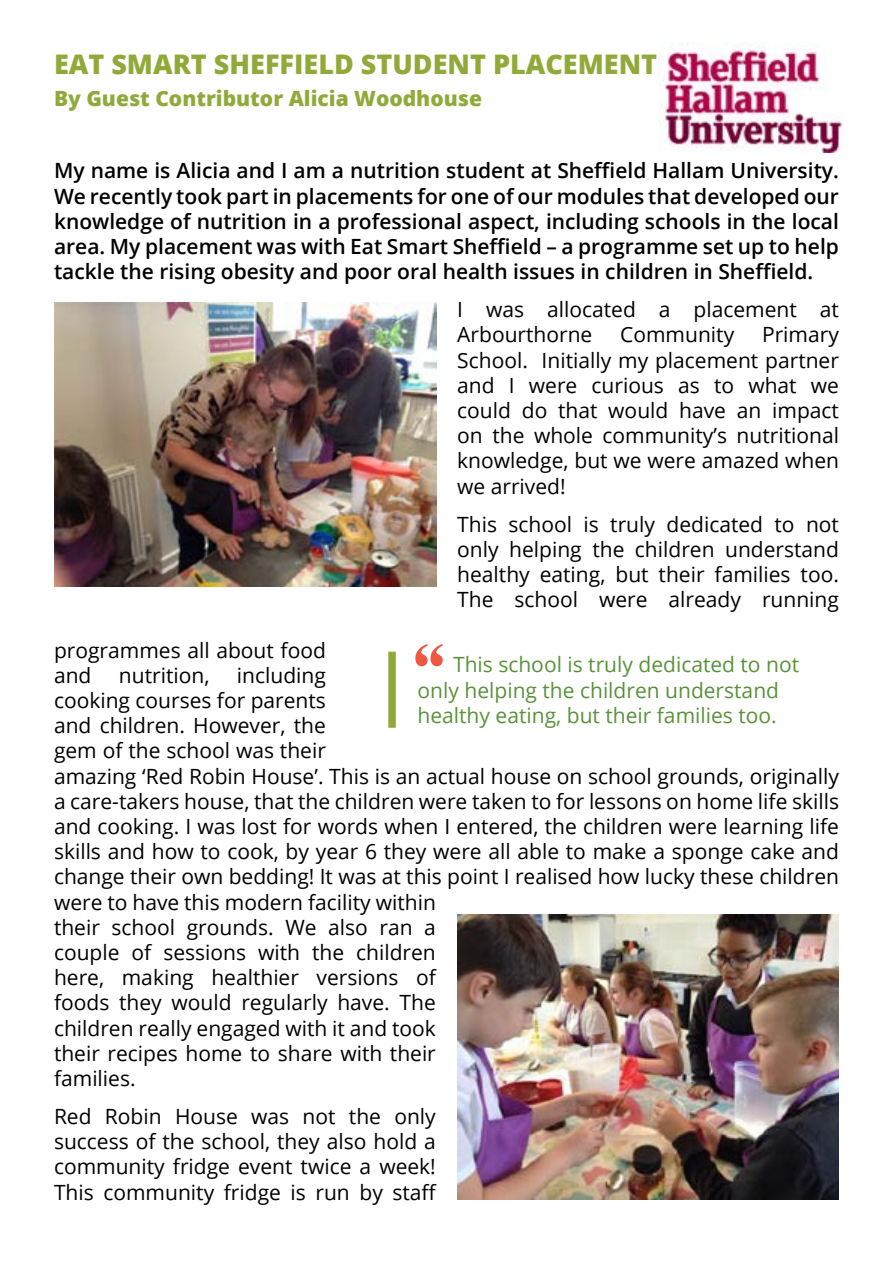
<style>
.page{position:relative;width:893px;height:1263px;background:#fff}
.page>*{position:absolute;margin:0;border:0;box-sizing:border-box;transform-origin:0 0}
.t1{font:81px "Engravers";color:#f15843}
.t2{font:800 27px "Open Sans";color:#90aa3a}
.t3{font:21px/25.2px "Open Sans";color:#000}
.t4{font:600 21px/25.2px "Open Sans";color:#000;text-align:justify}
.t5{font:21px/25.2px "Open Sans";color:#59923a}
.t6{font:800 21px "Open Sans";color:#90aa3a}
</style>
<div class="page">
<img style="left:658px;top:43px;width:185px;height:110px">
<img style="left:54px;top:302px;width:382px;height:284px">
<img style="left:457px;top:915px;width:382px;height:285px">
<div style="left:388px;top:652px;width:8px;height:76px;background:#90aa3a"></div>
<p class="t2" style="left:54px;top:43px;width:605px">EAT SMART SHEFFIELD STUDENT PLACEMENT</p>
<p class="t6" style="left:54px;top:82px;width:429px">By Guest Contributor Alicia Woodhouse</p>
<p class="t4" style="left:54px;top:158px;width:786px">My name is Alicia and I am a nutrition student at Sheffield Hallam University.<br>We recently took part in placements for one of our modules that developed our knowledge of nutrition in a professional aspect, including schools in the local area. My placement was with Eat Smart Sheffield – a programme set up to help tackle the rising obesity and poor oral health issues in children in Sheffield.</p>
<p class="t3" style="left:457px;top:296px;width:383px">I was allocated a placement at<br>Arbourthorne</p>
<p class="t3" style="left:457px;top:322px;width:383px;text-align:justify;text-indent:305px">Primary School. Initially my placement partner and I were curious as to what we could do that would have an impact on the whole community’s nutritional knowledge, but we were amazed when we arrived!</p>
<p class="t3" style="left:457px;top:511px;width:383px;text-align:justify">This school is truly dedicated to not only helping the children understand healthy eating, but their families too.<br>The school were already running</p>
<p class="t3" style="left:620px;top:322px;width:116px">Community</p>
<p class="t3" style="left:54px;top:637px;width:273px">programmes all about food and</p>
<h1 class="t1" style="left:405px;top:625px;width:50px">“</h1>
<p class="t5" style="left:418px;top:651px;width:383px;text-indent:36px">This school is truly dedicated to not only helping the children understand</p>
<p class="t3" style="left:54px;top:662px;width:786px;text-indent:183px">including<br>cooking courses for parents<br>and children. However, the<br>gem of the school was their<br>amazing ‘Red Robin House’. This is an actual house on school grounds, originally a care-takers house, that the children were taken to for lessons on home life skills and cooking. I was lost for words when I entered, the children were learning life skills and how to cook, by year 6 they were all able to make a sponge cake and change their own bedding! It was at this point I realised how lucky these children were to have this modern facility within<br>their school grounds. We also ran a<br>couple of sessions with the children<br>here, making healthier versions of<br>foods they would regularly have. The<br>children really engaged with it and took<br>their recipes home to share with their<br>families.</p>
<p class="t3" style="left:54px;top:1103px;width:384px;text-align:justify">Red Robin House was not the only success of the school, they also hold a community fridge event twice a week!<br>This community fridge is run by staff</p>
<p class="t3" style="left:119px;top:662px;width:92px">nutrition,</p>
<p class="t5" style="left:418px;top:702px;width:361px">healthy eating, but their families too.</p>
</div>
